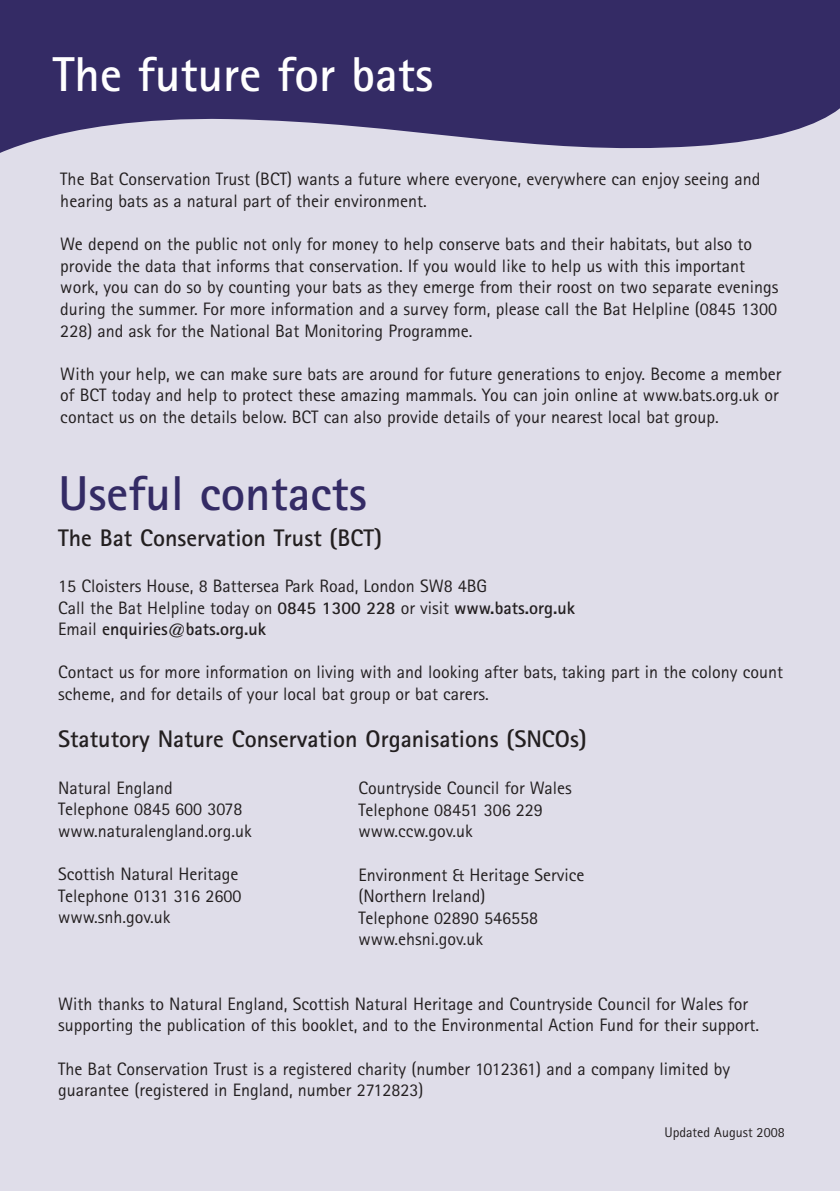
<style>
.page{position:relative;width:840px;height:1191px;background:#fff}
.page>*{position:absolute;margin:0;border:0;box-sizing:border-box;transform-origin:0 0}
.t1{font:700 49px "Rotis Sans Serif";color:#fff}
.t2{font:700 49px "Rotis Sans Serif";color:#342b65}
.t3{font:700 24px "Rotis Sans Serif";color:#231f20}
.t4{font:18px/21.6px "Rotis Sans Serif";color:#231f20}
.t5{font:14px "Rotis Sans Serif";color:#231f20}
.s1{font-weight:700}
</style>
<div class="page">
<div style="left:0;top:0;width:839px;height:1191px;background:#dfdde9"></div>
<svg style="left:0;top:0;width:839px;height:153px;background:#4a4176"></svg>
<h1 class="t1" style="left:53px;top:57px;width:381px">The future for bats</h1>
<p class="t4" style="left:60px;top:170px;width:701px">The Bat Conservation Trust (BCT) wants a future where everyone, everywhere can enjoy seeing and hearing bats as a natural part of their environment.</p>
<p class="t4" style="left:60px;top:235px;width:719px">We depend on the public not only for money to help conserve bats and their habitats, but also to provide the data that informs that conservation. If you would like to help us with this important work, you can do so by counting your bats as they emerge from their roost on two separate evenings during the summer. For more information and a survey form, please call the Bat Helpline (0845 1300<br>228) and ask for the National Bat Monitoring Programme.</p>
<p class="t4" style="left:60px;top:365px;width:722px">With your help, we can make sure bats are around for future generations to enjoy. Become a member of BCT today and help to protect these amazing mammals. You can join online at www.bats.org.uk or contact us on the details below. BCT can also provide details of your nearest local bat group.</p>
<h1 class="t2" style="left:58px;top:476px;width:310px">Useful contacts</h1>
<h2 class="t3" style="left:58px;top:529px;width:325px">The Bat Conservation Trust (BCT)</h2>
<p class="t4" style="left:58px;top:577px;width:518px">15 Cloisters House, 8 Battersea Park Road, London SW8 4BG<br>Call the Bat Helpline today on <span class="s1">0845 1300 228</span> or visit <span class="s1">www.bats.org.uk<br></span>Email <span class="s1">enquiries@bats.org.uk</span></p>
<p class="t4" style="left:58px;top:663px;width:726px">Contact us for more information on living with and looking after bats, taking part in the colony count scheme, and for details of your local bat group or bat carers.</p>
<h2 class="t3" style="left:58px;top:731px;width:530px">Statutory Nature Conservation Organisations (SNCOs)</h2>
<p class="t4" style="left:58px;top:778px;width:195px">Natural England<br>Telephone 0845 600 3078 www.naturalengland.org.uk</p>
<p class="t4" style="left:58px;top:865px;width:184px">Scottish Natural Heritage<br>Telephone 0131 316 2600 www.snh.gov.uk</p>
<p class="t4" style="left:358px;top:779px;width:215px">Countryside Council for Wales<br>Telephone 08451 306 229 www.ccw.gov.uk</p>
<p class="t4" style="left:358px;top:865px;width:228px">Environment &amp; Heritage Service (Northern Ireland)<br>Telephone 02890 546558 www.ehsni.gov.uk</p>
<p class="t4" style="left:58px;top:994px;width:702px">With thanks to Natural England, Scottish Natural Heritage and Countryside Council for Wales for supporting the publication of this booklet, and to the Environmental Action Fund for their support.</p>
<p class="t4" style="left:58px;top:1059px;width:673px">The Bat Conservation Trust is a registered charity (number 1012361) and a company limited by guarantee (registered in England, number 2712823)</p>
<p class="t5" style="left:664px;top:1127px;width:122px">Updated August 2008</p>
</div>
